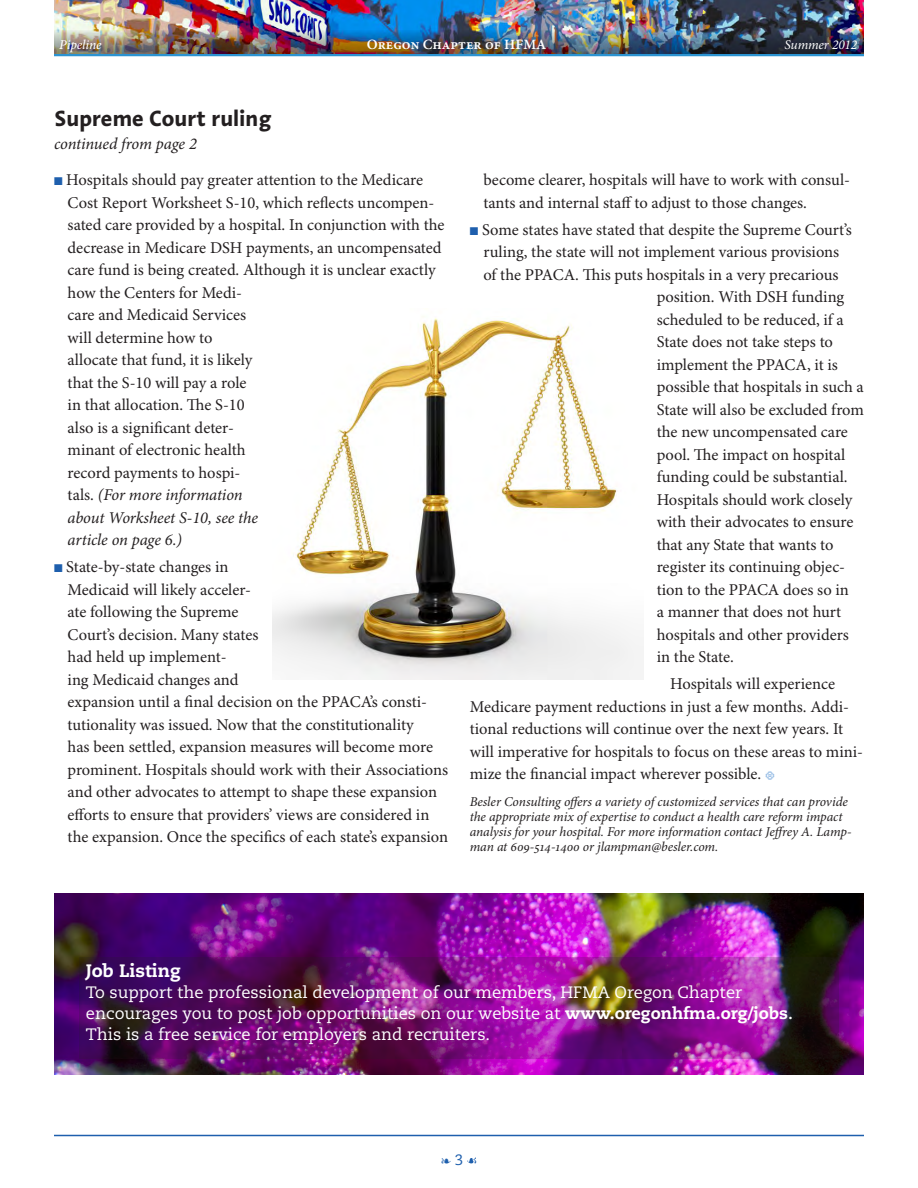
<style>
.page{position:relative;width:918px;height:1188px;background:#fff}
.page>*{position:absolute;margin:0;border:0;box-sizing:border-box;transform-origin:0 0}
.t1{font:700 22.5px "Linotype Aroma";color:#231f20}
.t2{font:800 18px "Caecilia LT Std";color:#fff}
.t3{font:16.5px/22.5px "Minion Pro";color:#231f20}
.t4{font:16.5px/21px "Caecilia LT Std";color:#fff}
.t5{font:italic 16.5px "Minion Pro";letter-spacing:-.01em;color:#231f20}
.t6{font:15px "Caecilia LT Std";color:#1e5fad}
.t7{font:14.25px "Minion Pro Semibold Capt";color:#fff}
.t8{font:italic 13.5px/15px "Minion Pro";letter-spacing:-.01em;color:#231f20}
.t9{font:italic 13.5px "Minion Pro";letter-spacing:-.015em;color:#fff}
.t10{font:italic 500 13.5px "Minion Pro";letter-spacing:-.01em;color:#fff}
.s1{color:#1e5fad}
.s2{font-style:italic}
.s3{font-size:12px;color:#9abfe6}
.s4{font-weight:800}
.s5{font-weight:700}
</style>
<div class="page">
<img style="left:54px;top:0;width:810px;height:29px">
<svg style="left:467px;top:1157px;width:9px;height:6px"></svg>
<hr style="left:54px;top:54px;width:810px;height:2px;background:#2b93d1">
<hr style="left:54px;top:1135px;width:810px;height:1px;background:#1e5fad">
<img style="left:54px;top:29px;width:810px;height:25px">
<img style="left:54px;top:894px;width:810px;height:180px">
<img style="left:79px;top:957px;width:760px;height:101px">
<img style="left:273px;top:316px;width:370px;height:363px">
<p class="t10" style="left:59px;top:35px;width:44px">Pipeline</p>
<p class="t7" style="left:367px;top:35px;width:181px">Oregon Chapter of HFMA</p>
<p class="t9" style="left:785px;top:36px;width:74px">Summer 2012</p>
<h1 class="t1" style="left:54px;top:103px;width:219px">Supreme Court ruling</h1>
<p class="t5" style="left:54px;top:133px;width:144px">continued from page 2</p>
<p class="t3" style="left:68px;top:169px;width:379px;text-indent:-14px"><span class="s1">■</span> Hospitals should pay greater attention to the Medicare Cost Report Worksheet S-10, which reflects uncompen&shy;sated care provided by a hospital. In conjunction with the decrease in Medicare DSH payments, an uncompensated care fund is being created. Although it is unclear exactly how the Centers for Medi-<br>care and Medicaid Services<br>will determine how to<br>allocate that fund, it is likely<br>that the S-10 will pay a role<br>in that allocation. The S-10<br>also is a significant deter-<br>minant of electronic health<br>record payments to hospi-<br>tals. <span class="s2">(For more information<br>about Worksheet S-10, see the<br>article on page 6.)</span></p>
<p class="t3" style="left:68px;top:556px;width:382px;text-indent:-14px"><span class="s1">■</span> State-by-state changes in<br>Medicaid will likely acceler-<br>ate following the Supreme<br>Court’s decision. Many states<br>had held up implement-<br>ing Medicaid changes and<br>expansion until a final decision on the PPACA’s consti&shy;tutionality was issued. Now that the constitutionality<br>has been settled, expansion measures will become more prominent. Hospitals should work with their Associations and other advocates to attempt to shape these expansion efforts to ensure that providers’ views are considered in the expansion. Once the specifics of each state’s expansion</p>
<p class="t3" style="left:483px;top:169px;width:368px">become clearer, hospitals will have to work with consul&shy;tants and internal staff to adjust to those changes.</p>
<p class="t3" style="left:470px;top:219px;width:384px"><span class="s1">■</span> Some states have stated that despite the Supreme Court’s</p>
<p class="t3" style="left:483px;top:241px;width:357px">ruling, the state will not implement various provisions</p>
<p class="t3" style="left:483px;top:264px;width:357px">of the PPACA. This puts hospitals in a very precarious</p>
<p class="t3" style="left:657px;top:286px;width:189px">position. With DSH funding</p>
<p class="t3" style="left:657px;top:309px;width:189px">scheduled to be reduced, if a</p>
<p class="t3" style="left:657px;top:331px;width:178px">State does not take steps to</p>
<p class="t3" style="left:657px;top:354px;width:183px">implement the PPACA, it is</p>
<p class="t3" style="left:657px;top:376px;width:209px">possible that hospitals in such a</p>
<p class="t3" style="left:657px;top:399px;width:209px">State will also be excluded from</p>
<p class="t3" style="left:657px;top:422px;width:193px">the new uncompensated care</p>
<p class="t3" style="left:657px;top:444px;width:190px">pool. The impact on hospital</p>
<p class="t3" style="left:657px;top:467px;width:192px">funding could be substantial.</p>
<p class="t3" style="left:657px;top:489px;width:197px">Hospitals should work closely</p>
<p class="t3" style="left:657px;top:512px;width:198px">with their advocates to ensure</p>
<p class="t3" style="left:657px;top:534px;width:178px">that any State that wants to</p>
<p class="t3" style="left:657px;top:557px;width:190px">register its continuing objec-</p>
<p class="t3" style="left:657px;top:579px;width:194px">tion to the PPACA does so in</p>
<p class="t3" style="left:657px;top:602px;width:186px">a manner that does not hurt</p>
<p class="t3" style="left:657px;top:624px;width:194px">hospitals and other providers</p>
<p class="t3" style="left:657px;top:647px;width:79px">in the State.</p>
<p class="t3" style="left:470px;top:674px;width:395px;text-indent:200px">Hospitals will experience Medicare payment reductions in just a few months. Addi&shy;tional reductions will continue over the next few years. It will imperative for hospitals to focus on these areas to mini&shy;mize the financial impact wherever possible. <span class="s3">•</span></p>
<p class="t8" style="left:470px;top:795px;width:383px">Besler Consulting offers a variety of customized services that can provide the appropriate mix of expertise to conduct a health care reform impact analysis for your hospital. For more information contact Jeffrey A. Lamp&shy;man at 609-514-1400 or jlampman@besler.com.</p>
<p class="t2" style="left:86px;top:960px;width:96px">Job Listing</p>
<p class="t4" style="left:86px;top:983px;width:708px">To support the professional development of our members, HFMA Oregon Chapter encourages you to post job opportunities on our website at <span class="s4">www.oregonhfma.org/jobs</span><span class="s5">.<br></span>This is a free service for employers and recruiters.</p>
<p class="t6" style="left:442px;top:1151px;width:23px">❧ 3</p>
</div>
